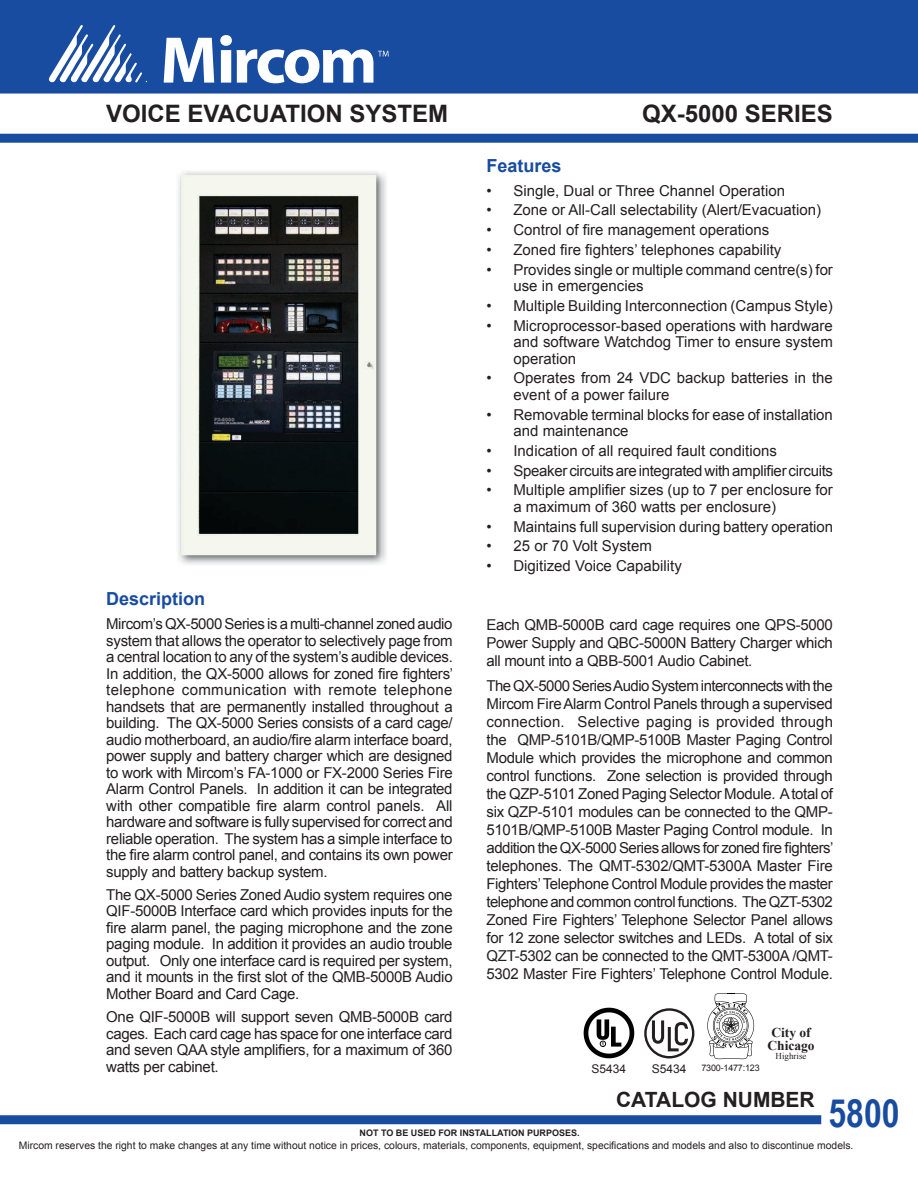
<style>
.page{position:relative;width:918px;height:1188px;background:#fff}
.page>*{position:absolute;margin:0;border:0;box-sizing:border-box;transform-origin:0 0}
.t1{font:700 39px "Arial Narrow";color:#184ca0}
.t2{font:700 24px "Arial";color:#231f20}
.t3{font:700 21px "Arial";color:#231f20}
.t4{font:700 18px "Arial";color:#184ca0}
.t5{font:15px/16.5px "Arial";color:#231f20;text-align:justify}
.t6{font:15px "Arial";letter-spacing:-.02em;color:#231f20}
.t7{font:700 13.5px/13.5px "Times New Roman";color:#231f20}
.t8{font:12px "Arial";color:#231f20}
.t9{font:10.35px "Arial";color:#231f20}
.t10{font:700 9px "Arial";color:#231f20}
.t11{font:9px "Arial";letter-spacing:-.02em;color:#231f20}
.t12{font:9px "Times New Roman";color:#231f20}
.s1{font-size:12px}
</style>
<div class="page">
<div style="left:1px;top:1px;width:916px;height:92px;background:#184ca0"></div>
<div style="left:0;top:0;width:918px;height:94px;border:2px solid #184ca0"></div>
<div style="left:0;top:134px;width:918px;height:9px;background:#184ca0"></div>
<img style="left:180px;top:174px;width:206px;height:390px">
<img style="left:178px;top:171px;width:204px;height:389px">
<div style="left:0;top:1115px;width:821px;height:9px;background:#184ca0"></div>
<svg style="left:164px;top:38px;width:50px;height:45px"></svg>
<svg style="left:220px;top:35px;width:169px;height:48px"></svg>
<svg style="left:49px;top:25px;width:98px;height:58px"></svg>
<svg style="left:584px;top:1008px;width:50px;height:50px"></svg>
<div style="left:644px;top:1008px;width:50px;height:50px;border:2px solid #231f20;border-radius:50%"></div>
<svg style="left:650px;top:1017px;width:40px;height:36px"></svg>
<svg style="left:707px;top:993px;width:47px;height:66px"></svg>
<h2 class="t2" style="left:106px;top:98px;width:343px">VOICE EVACUATION SYSTEM</h2>
<h2 class="t2" style="left:642px;top:98px;width:192px">QX-5000 SERIES</h2>
<p class="t4" style="left:486px;top:153px;width:77px">Features</p>
<p class="t5" style="left:486px;top:182px;width:300px">• Single, Dual or Three Channel Operation</p>
<p class="t5" style="left:486px;top:202px;width:336px">• Zone or All-Call selectability (Alert/Evacuation)</p>
<p class="t5" style="left:486px;top:222px;width:284px">• Control of fire management operations</p>
<p class="t5" style="left:486px;top:242px;width:296px">• Zoned fire fighters’ telephones capability</p>
<p class="t5" style="left:513px;top:261px;width:321px;text-indent:-27px">• Provides single or multiple command centre(s) for use in emergencies</p>
<p class="t5" style="left:486px;top:298px;width:348px">• Multiple Building Interconnection (Campus Style)</p>
<p class="t5" style="left:513px;top:317px;width:321px;text-indent:-27px">• Microprocessor-based operations with hardware and software Watchdog Timer to ensure system operation</p>
<p class="t5" style="left:513px;top:370px;width:321px;text-indent:-27px">• Operates from 24 VDC backup batteries in the event of a power failure</p>
<p class="t5" style="left:513px;top:406px;width:321px;text-indent:-27px">• Removable terminal blocks for ease of installation and maintenance</p>
<p class="t5" style="left:486px;top:443px;width:292px">• Indication of all required fault conditions</p>
<p class="t6" style="left:486px;top:461px;width:348px">• Speaker circuits are integrated with amplifier circuits</p>
<p class="t5" style="left:513px;top:482px;width:321px;text-indent:-27px">• Multiple amplifier sizes (up to 7 per enclosure for a maximum of 360 watts per enclosure)</p>
<p class="t5" style="left:486px;top:518px;width:348px">• Maintains full supervision during battery operation</p>
<p class="t5" style="left:486px;top:538px;width:167px">• 25 or 70 Volt System</p>
<p class="t5" style="left:486px;top:558px;width:197px">• Digitized Voice Capability</p>
<p class="t4" style="left:106px;top:587px;width:101px">Description</p>
<p class="t5" style="left:106px;top:616px;width:348px">Mircom’s QX-5000 Series is a multi-channel zoned audio system that allows the operator to selectively page from a central location to any of the system’s audible devices.<br>In addition, the QX-5000 allows for zoned fire fighters’ telephone communication with remote telephone handsets that are permanently installed throughout a building. The QX-5000 Series consists of a card cage/ audio motherboard, an audio/fire alarm interface board, power supply and battery charger which are designed to work with Mircom’s FA-1000 or FX-2000 Series Fire Alarm Control Panels. In addition it can be integrated with other compatible fire alarm control panels. All hardware and software is fully supervised for correct and reliable operation. The system has a simple interface to the fire alarm control panel, and contains its own power supply and battery backup system.</p>
<p class="t5" style="left:106px;top:887px;width:348px">The QX-5000 Series Zoned Audio system requires one QIF-5000B Interface card which provides inputs for the fire alarm panel, the paging microphone and the zone paging module. In addition it provides an audio trouble output. Only one interface card is required per system, and it mounts in the first slot of the QMB-5000B Audio Mother Board and Card Cage.</p>
<p class="t5" style="left:106px;top:1009px;width:348px">One QIF-5000B will support seven QMB-5000B card cages. Each card cage has space for one interface card and seven QAA style amplifiers, for a maximum of 360 watts per cabinet.</p>
<p class="t5" style="left:486px;top:616px;width:348px;line-height:18px">Each QMB-5000B card cage requires one QPS-5000<br>Power Supply and QBC-5000N Battery Charger which all mount into a QBB-5001 Audio Cabinet.</p>
<p class="t5" style="left:486px;top:676px;width:349px;line-height:18px">The QX-5000 Series Audio System interconnects with the Mircom Fire Alarm Control Panels through a supervised connection. Selective paging is provided through the QMP-5101B/QMP-5100B Master Paging Control Module which provides the microphone and common control functions. Zone selection is provided through the QZP-5101 Zoned Paging Selector Module. A total of six QZP-5101 modules can be connected to the QMP-5101B/QMP-5100B Master Paging Control module. In addition the QX-5000 Series allows for zoned fire fighters’ telephones. The QMT-5302/QMT-5300A Master Fire Fighters’ Telephone Control Module provides the master telephone and common control functions. The QZT-5302<br>Zoned Fire Fighters’ Telephone Selector Panel allows for 12 zone selector switches and LEDs. A total of six QZT-5302 can be connected to the QMT-5300A /QMT-5302 Master Fire Fighters’ Telephone Control Module.</p>
<p class="t8" style="left:592px;top:1061px;width:36px">S5434</p>
<p class="t11" style="left:652px;top:1062px;width:109px"><span class="s1">S5434</span> 7300-1477:123</p>
<p class="t7" style="left:767px;top:1025px;width:49px">City of<br>Chicago</p>
<p class="t12" style="left:776px;top:1050px;width:32px">Highrise</p>
<p class="t10" style="left:360px;top:1127px;width:222px">NOT TO BE USED FOR INSTALLATION PURPOSES.</p>
<h3 class="t3" style="left:616px;top:1085px;width:200px">CATALOG NUMBER</h3>
<h1 class="t1" style="left:829px;top:1084px;width:73px">5800</h1>
<p class="t9" style="left:19px;top:1139px;width:836px">Mircom reserves the right to make changes at any time without notice in prices, colours, materials, components, equipment, specifications and models and also to discontinue models.</p>
</div>
